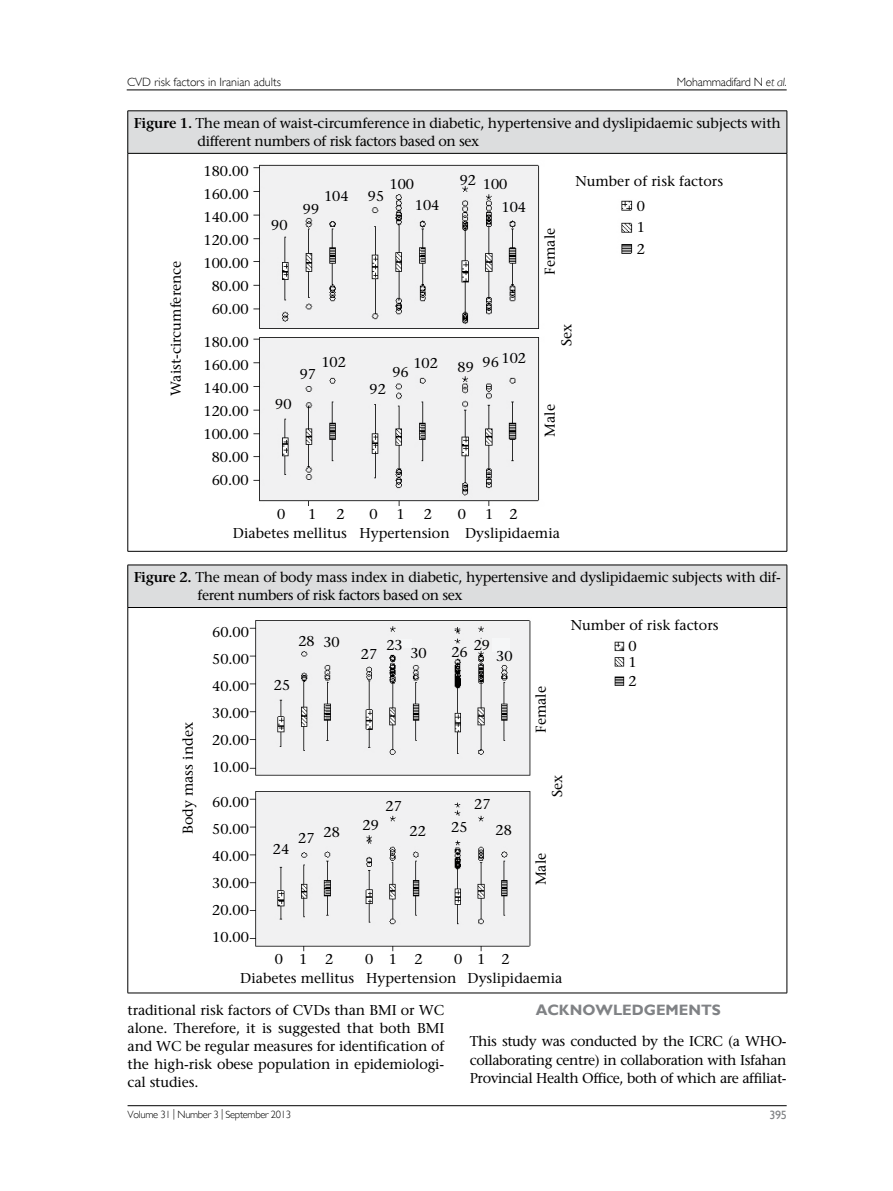
<style>
.page{position:relative;width:893px;height:1191px;background:#fff}
.page>*{position:absolute;margin:0;border:0;box-sizing:border-box;transform-origin:0 0}
.t1{font:700 15px "Gill Sans";color:#808285}
.t2{font:500 14.25px/23px "Stone Serif Std";letter-spacing:-.01em;color:#000;text-align:justify}
.t3{font:300 12px "Gill Sans";color:#000}
.t4{font:300 12px "Gill Sans";letter-spacing:-.02em;color:#000}
.t5{font:12px "Gill Sans";color:#808285}
.t6{font:300 10.5px "Gill Sans";letter-spacing:-.03em;color:#000}
.s1{font-style:italic}
.s2{font-weight:600}
</style>
<div class="page">
<hr style="left:127px;top:90px;width:660px;height:1px;background:#000">
<hr style="left:128px;top:1105px;width:659px;height:1px;background:#000">
<div style="left:128px;top:565px;width:659px;height:42px;background:#dcddde"></div>
<hr style="left:128px;top:564px;width:659px;height:1px;background:#000">
<hr style="left:128px;top:565px;width:1px;height:42px;background:#000">
<hr style="left:787px;top:565px;width:1px;height:42px;background:#000">
<hr style="left:128px;top:607px;width:659px;height:1px;background:#000">
<hr style="left:128px;top:607px;width:1px;height:385px;background:#000">
<hr style="left:787px;top:607px;width:1px;height:385px;background:#000">
<hr style="left:128px;top:992px;width:659px;height:1px;background:#000">
<img style="left:250px;top:620px;width:375px;height:331px">
<div style="left:399px;top:639px;width:12px;height:9px;background:#f5f6f7"></div>
<div style="left:492px;top:638px;width:18px;height:13px;background:#f5f6f7"></div>
<div style="left:128px;top:111px;width:659px;height:42px;background:#dcddde"></div>
<hr style="left:128px;top:111px;width:659px;height:1px;background:#000">
<hr style="left:128px;top:111px;width:1px;height:42px;background:#000">
<hr style="left:787px;top:111px;width:1px;height:42px;background:#000">
<hr style="left:128px;top:153px;width:659px;height:1px;background:#000">
<hr style="left:128px;top:154px;width:1px;height:397px;background:#000">
<hr style="left:787px;top:154px;width:1px;height:397px;background:#000">
<hr style="left:128px;top:551px;width:659px;height:1px;background:#000">
<img style="left:253px;top:164px;width:380px;height:342px">
<p class="t3" style="left:127px;top:75px;width:155px">CVD risk factors in Iranian adults</p>
<p class="t4" style="left:677px;top:75px;width:111px">Mohammadifard N <span class="s1">et al.</span></p>
<p class="t2" style="left:198px;top:114px;width:585px;line-height:18px;text-indent:-64px"><span class="s2">Figure 1.</span> The mean of waist-circumference in diabetic, hypertensive and dyslipidaemic subjects with different numbers of risk factors based on sex</p>
<p class="t2" style="left:204px;top:160px;width:46px;text-align:center">180.00<br>160.00<br>140.00<br>120.00<br>100.00<br>80.00<br>60.00</p>
<p class="t2" style="left:204px;top:330px;width:46px;text-align:center">180.00<br>160.00<br>140.00<br>120.00<br>100.00<br>80.00<br>60.00</p>
<p class="t2" style="left:460px;top:169px;width:18px">92</p>
<p class="t2" style="left:575px;top:169px;width:149px">Number of risk factors</p>
<p class="t2" style="left:390px;top:173px;width:26px">100</p>
<p class="t2" style="left:483px;top:172px;width:26px">100</p>
<p class="t2" style="left:324px;top:185px;width:26px">104</p>
<p class="t2" style="left:368px;top:185px;width:18px">95</p>
<p class="t2" style="left:415px;top:194px;width:26px">104</p>
<p class="t2" style="left:637px;top:195px;width:10px;line-height:21.8px">0<br>1<br>2</p>
<p class="t2" style="left:502px;top:196px;width:26px">104</p>
<p class="t2" style="left:303px;top:197px;width:18px">99</p>
<p class="t2" style="left:271px;top:213px;width:18px">90</p>
<p class="t2" style="left:538px;top:274px;width:48px;rotate:-90deg">Female</p>
<p class="t2" style="left:165px;top:395px;width:136px;rotate:-90deg">Waist-circumference</p>
<p class="t2" style="left:555px;top:346px;width:24px;rotate:-90deg">Sex</p>
<p class="t2" style="left:321px;top:351px;width:26px">102</p>
<p class="t2" style="left:413px;top:351px;width:26px">102</p>
<p class="t2" style="left:501px;top:346px;width:26px">102</p>
<p class="t2" style="left:483px;top:351px;width:18px">96</p>
<p class="t2" style="left:458px;top:355px;width:18px">89</p>
<p class="t2" style="left:392px;top:360px;width:18px">96</p>
<p class="t2" style="left:300px;top:363px;width:18px">97</p>
<p class="t2" style="left:370px;top:377px;width:18px">92</p>
<p class="t2" style="left:275px;top:393px;width:18px">90</p>
<p class="t2" style="left:538px;top:437px;width:34px;rotate:-90deg">Male</p>
<p class="t2" style="left:277px;top:502px;width:10px">0</p>
<p class="t2" style="left:308px;top:502px;width:10px">1</p>
<p class="t2" style="left:337px;top:502px;width:10px">2</p>
<p class="t2" style="left:369px;top:502px;width:10px">0</p>
<p class="t2" style="left:397px;top:502px;width:10px">1</p>
<p class="t2" style="left:424px;top:502px;width:10px">2</p>
<p class="t2" style="left:458px;top:502px;width:10px">0</p>
<p class="t2" style="left:485px;top:502px;width:34px">1 2</p>
<p class="t2" style="left:360px;top:522px;width:92px">Hypertension</p>
<p class="t2" style="left:233px;top:522px;width:116px">Diabetes mellitus</p>
<p class="t2" style="left:465px;top:522px;width:96px">Dyslipidaemia</p>
<p class="t2" style="left:198px;top:568px;width:585px;line-height:18px;text-indent:-64px"><span class="s2">Figure 2.</span> The mean of body mass index in diabetic, hypertensive and dyslipidaemic subjects with dif&shy;ferent numbers of risk factors based on sex</p>
<p class="t2" style="left:176px;top:834px;width:113px;rotate:-90deg">Body mass index</p>
<p class="t2" style="left:212px;top:618px;width:38px;line-height:27px">60.00<br>50.00<br>40.00<br>30.00<br>20.00<br>10.00</p>
<p class="t2" style="left:212px;top:788px;width:38px;line-height:27px">60.00<br>50.00<br>40.00<br>30.00<br>20.00<br>10.00</p>
<p class="t2" style="left:240px;top:966px;width:116px">Diabetes mellitus</p>
<p class="t2" style="left:298px;top:630px;width:43px">28 30</p>
<p class="t2" style="left:386px;top:633px;width:18px">23</p>
<p class="t2" style="left:474px;top:633px;width:18px">29</p>
<p class="t2" style="left:410px;top:641px;width:18px">30</p>
<p class="t2" style="left:451px;top:641px;width:18px">26</p>
<p class="t2" style="left:361px;top:643px;width:18px">27</p>
<p class="t2" style="left:496px;top:644px;width:18px">30</p>
<p class="t2" style="left:274px;top:674px;width:18px">25</p>
<p class="t2" style="left:529px;top:732px;width:48px;rotate:-90deg">Female</p>
<p class="t2" style="left:546px;top:797px;width:24px;rotate:-90deg">Sex</p>
<p class="t2" style="left:474px;top:793px;width:18px">27</p>
<p class="t2" style="left:385px;top:794px;width:18px">27</p>
<p class="t2" style="left:362px;top:813px;width:18px">29</p>
<p class="t2" style="left:410px;top:820px;width:18px">22</p>
<p class="t2" style="left:451px;top:815px;width:18px">25</p>
<p class="t2" style="left:496px;top:818px;width:18px">28</p>
<p class="t2" style="left:298px;top:823px;width:43px">27 28</p>
<p class="t2" style="left:273px;top:838px;width:18px">24</p>
<p class="t2" style="left:529px;top:885px;width:34px;rotate:-90deg">Male</p>
<p class="t2" style="left:275px;top:947px;width:60px">012</p>
<p class="t2" style="left:365px;top:947px;width:59px">012</p>
<p class="t2" style="left:366px;top:948px;width:145px;line-height:19.6px;text-indent:88px">012<br>Hypertension</p>
<p class="t2" style="left:467px;top:966px;width:96px">Dyslipidaemia</p>
<p class="t2" style="left:571px;top:613px;width:149px">Number of risk factors</p>
<p class="t2" style="left:629px;top:638px;width:10px;line-height:15.8px">0<br>1</p>
<p class="t2" style="left:629px;top:670px;width:10px">2</p>
<p class="t2" style="left:128px;top:1001px;width:318px;line-height:18px">traditional risk factors of CVDs than BMI or WC alone. Therefore, it is suggested that both BMI and WC be regular measures for identification of the high-risk obese population in epidemiologi&shy;cal studies.</p>
<p class="t1" style="left:536px;top:1001px;width:187px">ACKNOWLEDGEMENTS</p>
<p class="t2" style="left:470px;top:1031px;width:318px;line-height:18.8px">This study was conducted by the ICRC (a WHO&shy;collaborating centre) in collaboration with Isfahan Provincial Health Office, both of which are affiliat-</p>
<p class="t6" style="left:128px;top:1108px;width:165px">Volume 31 | Number 3 | September 2013</p>
<p class="t5" style="left:769px;top:1107px;width:19px">395</p>
</div>
